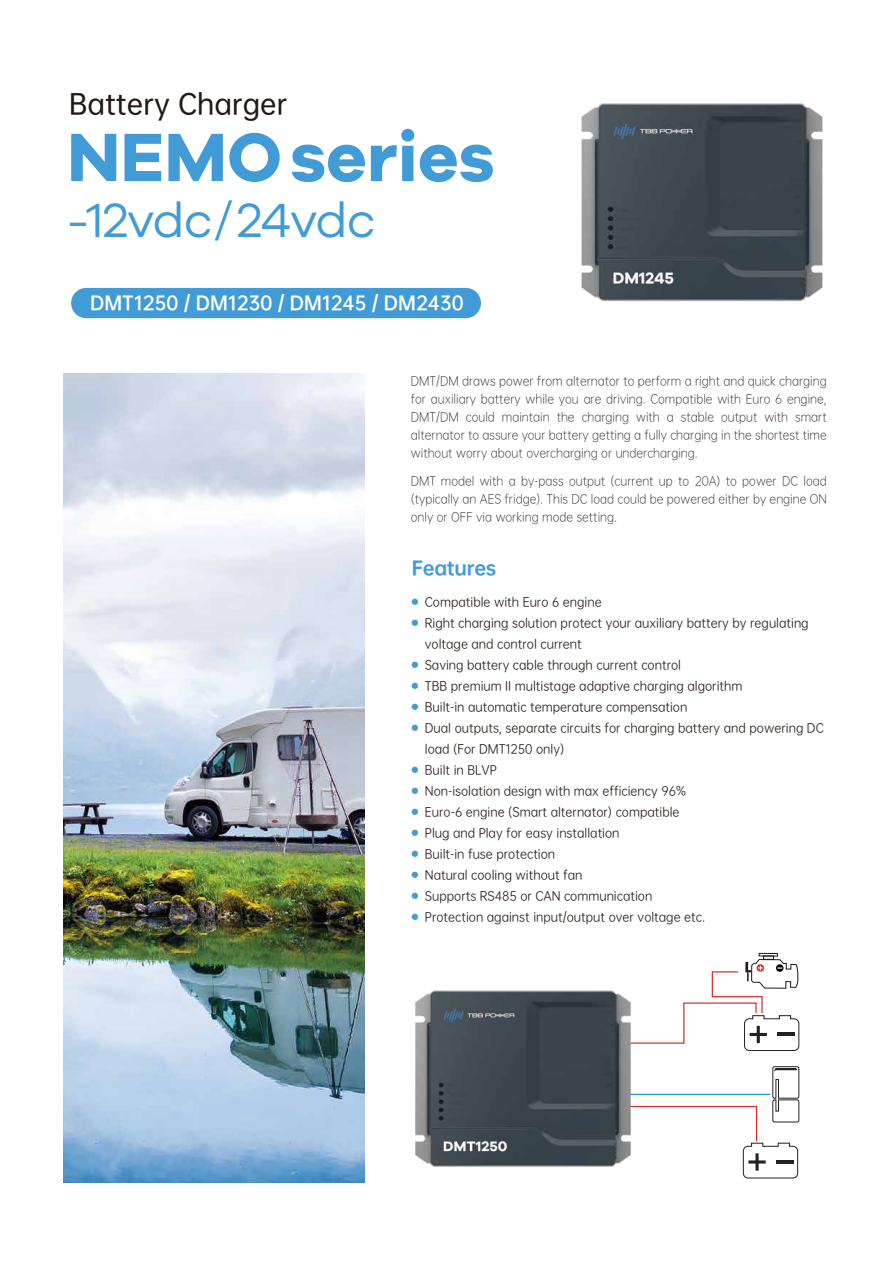
<style>
.page{position:relative;width:893px;height:1263px;background:#fff}
.page>*{position:absolute;margin:0;border:0;box-sizing:border-box;transform-origin:0 0}
.t1{font:700 70.35px "Galyon";color:#409bd6}
.t2{font:49.5px "Galyon";letter-spacing:-.02em;color:#409bd6}
.t3{font:27px "OPPO Sans M";color:#221815}
.t4{font:18.15px "OPPO Sans B";color:#fff}
.t5{font:18px "OPPO Sans H";letter-spacing:-.02em;color:#409bd6}
.t6{font:12px/21px "OPPO Sans R";color:#221815}
.t7{font:12px/18px "OPPO Sans L";color:#221815;text-align:justify}
.t8{font:300 8.4px "Adobe Song Std";color:#409bd6}
</style>
<div class="page">
<div style="left:71px;top:288px;width:410px;height:30px;background:#409bd6;border-radius:15px"></div>
<img style="left:63px;top:373px;width:301px;height:809px">
<div style="left:759px;top:953px;width:19px;height:3px;border:1px solid #221815"></div>
<div style="left:763px;top:955px;width:11px;height:5px;border:1px solid #221815"></div>
<svg style="left:676px;top:1066px;width:124px;height:113px"></svg>
<svg style="left:676px;top:958px;width:124px;height:93px"></svg>
<img style="left:415px;top:990px;width:261px;height:177px">
<img style="left:581px;top:103px;width:242px;height:199px">
<h3 class="t3" style="left:69px;top:81px;width:220px">Battery Charger</h3>
<h1 class="t1" style="left:67px;top:114px;width:429px">NEMOseries</h1>
<h2 class="t2" style="left:67px;top:184px;width:310px">-12vdc/24vdc</h2>
<h3 class="t4" style="left:90px;top:287px;width:375px">DMT1250 / DM1230 / DM1245 / DM2430</h3>
<p class="t7" style="left:411px;top:371px;width:417px">DMT/DM draws power from alternator to perform a right and quick charging for auxiliary battery while you are driving. Compatible with Euro 6 engine, DMT/DM could maintain the charging with a stable output with smart alternator to assure your battery getting a fully charging in the shortest time without worry about overcharging or undercharging.</p>
<p class="t7" style="left:411px;top:472px;width:417px">DMT model with a by-pass output (current up to 20A) to power DC load (typically an AES fridge). This DC load could be powered either by engine ON only or OFF via working mode setting.</p>
<h3 class="t5" style="left:412px;top:551px;width:86px">Features</h3>
<p class="t6" style="left:425px;top:590px;width:400px">Compatible with Euro 6 engine<br>Right charging solution protect your auxiliary battery by regulating voltage and control current<br>Saving battery cable through current control<br>TBB premium II multistage adaptive charging algorithm<br>Built-in automatic temperature compensation<br>Dual outputs, separate circuits for charging battery and powering DC load (For DMT1250 only)<br>Built in BLVP<br>Non-isolation design with max efficiency 96%<br>Euro-6 engine (Smart alternator) compatible<br>Plug and Play for easy installation<br>Built-in fuse protection<br>Natural cooling without fan<br>Supports RS485 or CAN communication<br>Protection against input/output over voltage etc.</p>
<p class="t8" style="left:411px;top:598px;width:10px">●</p>
<p class="t8" style="left:411px;top:619px;width:10px">●</p>
<p class="t8" style="left:411px;top:661px;width:10px">●</p>
<p class="t8" style="left:411px;top:682px;width:10px">●</p>
<p class="t8" style="left:411px;top:703px;width:10px">●</p>
<p class="t8" style="left:411px;top:724px;width:10px">●</p>
<p class="t8" style="left:411px;top:766px;width:10px">●</p>
<p class="t8" style="left:411px;top:787px;width:10px">●</p>
<p class="t8" style="left:411px;top:808px;width:10px">●</p>
<p class="t8" style="left:411px;top:829px;width:10px">●</p>
<p class="t8" style="left:411px;top:850px;width:10px">●</p>
<p class="t8" style="left:411px;top:871px;width:10px">●</p>
<p class="t8" style="left:411px;top:892px;width:10px">●</p>
<p class="t8" style="left:411px;top:913px;width:10px">●</p>
</div>
